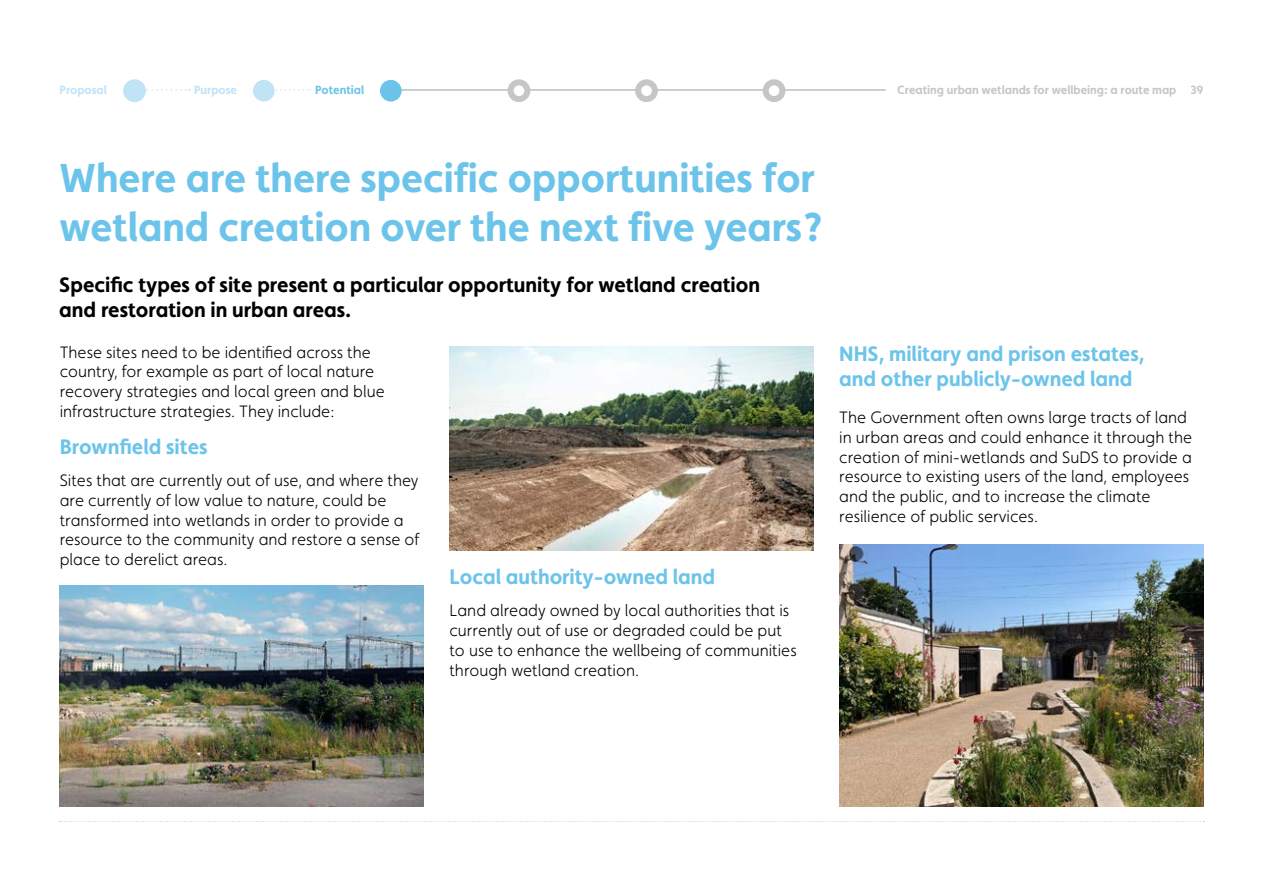
<style>
.page{position:relative;width:1263px;height:893px;background:#fff}
.page>*{position:absolute;margin:0;border:0;box-sizing:border-box;transform-origin:0 0}
.t1{font:700 40.5px/48.6px "Faricy New";color:#6cc4ea}
.t2{font:700 21px/25.2px "Faricy New";color:#6cc4ea}
.t3{font:700 21px/25.2px "Faricy New";color:#000}
.t4{font:300 16.5px/19.8px "Faricy New";color:#000}
.t5{font:700 12px "Faricy New";color:#c6c6c6}
.t6{font:700 12px "Faricy New";color:#c1e3f6}
.t7{font:700 12px "Faricy New";color:#6cc4ea}
</style>
<div class="page">
<svg style="left:60px;top:821px;width:1144px;height:1px"></svg>
<hr style="left:392px;top:89px;width:493px;height:2px;background:#c6c6c6">
<svg style="left:147px;top:89px;width:43px;height:2px"></svg>
<svg style="left:276px;top:89px;width:35px;height:2px"></svg>
<div style="left:255px;top:82px;width:17px;height:17px;background:#c1e3f6;border-radius:50%"></div>
<div style="left:253px;top:80px;width:22px;height:22px;border:5px solid #c1e3f6;border-radius:50%"></div>
<div style="left:382px;top:82px;width:17px;height:17px;background:#6cc4ea;border-radius:50%"></div>
<div style="left:380px;top:80px;width:22px;height:22px;border:5px solid #6cc4ea;border-radius:50%"></div>
<div style="left:126px;top:82px;width:17px;height:17px;background:#c1e3f6;border-radius:50%"></div>
<div style="left:123px;top:79px;width:23px;height:23px;border:6px solid #c1e3f6;border-radius:50%"></div>
<div style="left:510px;top:82px;width:17px;height:17px;background:#fff;border-radius:50%"></div>
<div style="left:507px;top:79px;width:23px;height:23px;border:6px solid #c6c6c6;border-radius:50%"></div>
<div style="left:638px;top:82px;width:17px;height:17px;background:#fff;border-radius:50%"></div>
<div style="left:635px;top:79px;width:23px;height:23px;border:6px solid #c6c6c6;border-radius:50%"></div>
<div style="left:766px;top:82px;width:16px;height:17px;background:#fff;border-radius:50%"></div>
<div style="left:763px;top:79px;width:22px;height:23px;border:6px solid #c6c6c6;border-radius:50%"></div>
<img style="left:60px;top:585px;width:364px;height:221px">
<img style="left:839px;top:544px;width:364px;height:262px">
<img style="left:449px;top:346px;width:365px;height:205px">
<p class="t6" style="left:60px;top:83px;width:49px">Proposal</p>
<p class="t6" style="left:194px;top:83px;width:45px">Purpose</p>
<p class="t7" style="left:315px;top:83px;width:50px">Potential</p>
<p class="t5" style="left:897px;top:83px;width:308px">Creating urban wetlands for wellbeing: a route map 39</p>
<h1 class="t1" style="left:60px;top:153px;width:765px">Where are there specific opportunities for wetland creation over the next five years?</h1>
<p class="t3" style="left:59px;top:272px;width:702px">Specific types of site present a particular opportunity for wetland creation and restoration in urban areas.</p>
<p class="t4" style="left:60px;top:342px;width:327px">These sites need to be identified across the country, for example as part of local nature recovery strategies and local green and blue infrastructure strategies. They include:</p>
<p class="t2" style="left:60px;top:434px;width:149px">Brownfield sites</p>
<p class="t4" style="left:60px;top:470px;width:361px">Sites that are currently out of use, and where they are currently of low value to nature, could be transformed into wetlands in order to provide a resource to the community and restore a sense of place to derelict areas.</p>
<p class="t2" style="left:449px;top:564px;width:267px">Local authority-owned land</p>
<p class="t4" style="left:449px;top:600px;width:349px">Land already owned by local authorities that is currently out of use or degraded could be put to use to enhance the wellbeing of communities through wetland creation.</p>
<p class="t2" style="left:839px;top:341px;width:307px">NHS, military and prison estates, and other publicly-owned land</p>
<p class="t4" style="left:839px;top:407px;width:354px">The Government often owns large tracts of land in urban areas and could enhance it through the creation of mini-wetlands and SuDS to provide a resource to existing users of the land, employees and the public, and to increase the climate resilience of public services.</p>
</div>
